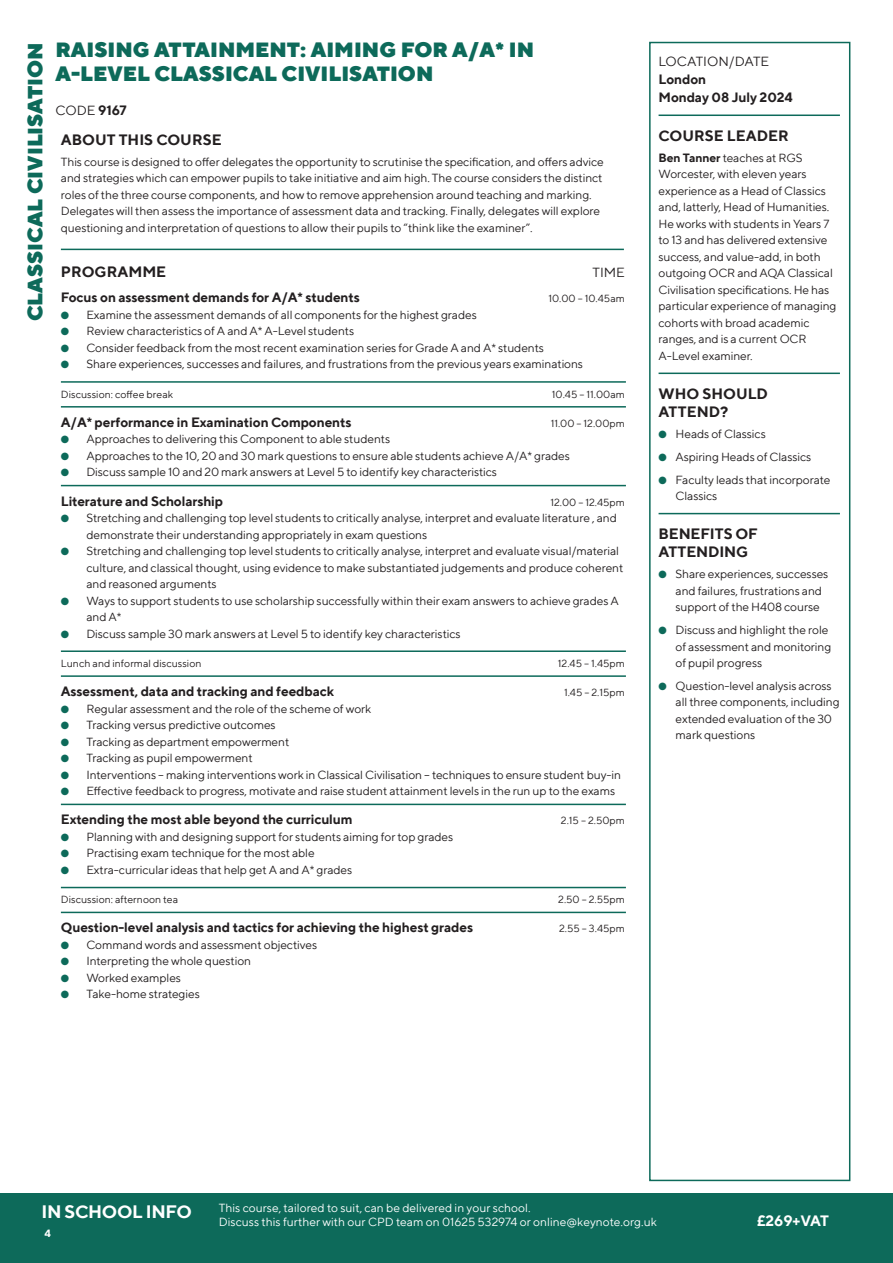
<style>
.page{position:relative;width:893px;height:1263px;background:#fff}
.page>*{position:absolute;margin:0;border:0;box-sizing:border-box;transform-origin:0 0}
.t1{font:900 21px/24px "TT Norms";color:#0d6a5a}
.t2{font:700 18px "TT Norms";letter-spacing:-.02em;color:#fff}
.t3{font:700 15px/18px "TT Norms";color:#231f20}
.t4{font:700 15px "TT Norms";letter-spacing:-.03em;color:#fff}
.t5{font:700 13.5px/18px "TT Norms";letter-spacing:-.01em;color:#231f20}
.t6{font:13.5px "TT Norms";color:#231f20}
.t7{font:12px/16.5px "TT Norms";letter-spacing:-.01em;color:#231f20}
.t8{font:12px "TT Norms";color:#fff}
.Break{font:10.5px "TT Norms";color:#231f20}
.t9{font:700 10.5px "TT Norms";color:#fff}
.s1{font-weight:700}
.s2{color:#0d6a5a}
.s3{font-weight:400}
</style>
<div class="page">
<div style="left:0;top:1193px;width:893px;height:70px;background:#0d6a5a"></div>
<hr style="left:61px;top:381px;width:565px;height:2px;background:#0d6a5a">
<hr style="left:61px;top:406px;width:565px;height:2px;background:#0d6a5a">
<hr style="left:61px;top:485px;width:565px;height:1px;background:#0d6a5a">
<hr style="left:61px;top:650px;width:565px;height:2px;background:#0d6a5a">
<hr style="left:61px;top:675px;width:565px;height:2px;background:#0d6a5a">
<hr style="left:61px;top:804px;width:565px;height:1px;background:#0d6a5a">
<hr style="left:61px;top:887px;width:565px;height:1px;background:#0d6a5a">
<hr style="left:61px;top:912px;width:565px;height:1px;background:#0d6a5a">
<hr style="left:61px;top:249px;width:563px;height:1px;background:#0d6a5a">
<div style="left:649px;top:42px;width:201px;height:1139px;background:#fff;border:2px solid #0d6a5a"></div>
<hr style="left:659px;top:115px;width:181px;height:1px;background:#0d6a5a">
<hr style="left:659px;top:373px;width:181px;height:1px;background:#0d6a5a">
<hr style="left:659px;top:513px;width:181px;height:1px;background:#0d6a5a">
<p class="t1" style="left:23px;top:321px;width:280px;rotate:-90deg">CLASSICAL CIVILISATION</p>
<p class="t1" style="left:56px;top:38px;width:480px">RAISING ATTAINMENT: AIMING FOR A/A* IN<br>A-LEVEL CLASSICAL CIVILISATION</p>
<p class="t6" style="left:56px;top:102px;width:73px">CODE <span class="s1">9167</span></p>
<p class="t3" style="left:61px;top:130px;width:162px">ABOUT THIS COURSE</p>
<p class="t7" style="left:61px;top:153px;width:544px">This course is designed to offer delegates the opportunity to scrutinise the specification, and offers advice and strategies which can empower pupils to take initiative and aim high. The course considers the distinct roles of the three course components, and how to remove apprehension around teaching and marking.<br>Delegates will then assess the importance of assessment data and tracking. Finally, delegates will explore questioning and interpretation of questions to allow their pupils to “think like the examiner”.</p>
<p class="t3" style="left:61px;top:263px;width:107px">PROGRAMME</p>
<p class="t6" style="left:593px;top:264px;width:34px">TIME</p>
<p class="t5" style="left:61px;top:288px;width:301px">Focus on assessment demands for A/A* students</p>
<p class="Break" style="left:548px;top:292px;width:78px">10.00 – 10.45am</p>
<p class="t7" style="left:61px;top:306px;width:417px"><span class="s2">●</span> Examine the assessment demands of all components for the highest grades</p>
<p class="t7" style="left:61px;top:323px;width:295px"><span class="s2">●</span> Review characteristics of A and A* A-Level students</p>
<p class="t7" style="left:61px;top:339px;width:485px"><span class="s2">●</span> Consider feedback from the most recent examination series for Grade A and A* students</p>
<p class="t7" style="left:61px;top:356px;width:524px"><span class="s2">●</span> Share experiences, successes and failures, and frustrations from the previous years examinations</p>
<p class="Break" style="left:61px;top:387px;width:114px">Discussion: coffee break</p>
<p class="Break" style="left:552px;top:387px;width:75px">10.45 – 11.00am</p>
<p class="t5" style="left:61px;top:413px;width:292px">A/A* performance in Examination Components</p>
<p class="Break" style="left:551px;top:417px;width:76px">11.00 – 12.00pm</p>
<p class="t7" style="left:61px;top:431px;width:331px"><span class="s2">●</span> Approaches to delivering this Component to able students</p>
<p class="t7" style="left:61px;top:447px;width:511px"><span class="s2">●</span> Approaches to the 10, 20 and 30 mark questions to ensure able students achieve A/A* grades</p>
<p class="t7" style="left:61px;top:464px;width:438px"><span class="s2">●</span> Discuss sample 10 and 20 mark answers at Level 5 to identify key characteristics</p>
<p class="t5" style="left:61px;top:491px;width:164px">Literature and Scholarship</p>
<p class="Break" style="left:550px;top:495px;width:76px">12.00 – 12.45pm</p>
<p class="t7" style="left:86px;top:509px;width:532px;text-indent:-26px"><span class="s2">●</span> Stretching and challenging top level students to critically analyse, interpret and evaluate literature , and demonstrate their understanding appropriately in exam questions</p>
<p class="t7" style="left:86px;top:542px;width:538px;text-indent:-26px"><span class="s2">●</span> Stretching and challenging top level students to critically analyse, interpret and evaluate visual/material culture, and classical thought, using evidence to make substantiated judgements and produce coherent and reasoned arguments</p>
<p class="t7" style="left:86px;top:592px;width:534px;text-indent:-26px"><span class="s2">●</span> Ways to support students to use scholarship successfully within their exam answers to achieve grades A and A*</p>
<p class="t7" style="left:61px;top:625px;width:401px"><span class="s2">●</span> Discuss sample 30 mark answers at Level 5 to identify key characteristics</p>
<p class="Break" style="left:61px;top:657px;width:142px">Lunch and informal discussion</p>
<p class="Break" style="left:558px;top:657px;width:69px">12.45 – 1.45pm</p>
<p class="t5" style="left:61px;top:682px;width:275px">Assessment, data and tracking and feedback</p>
<p class="Break" style="left:564px;top:686px;width:62px">1.45 – 2.15pm</p>
<p class="t7" style="left:61px;top:700px;width:312px"><span class="s2">●</span> Regular assessment and the role of the scheme of work</p>
<p class="t7" style="left:61px;top:716px;width:216px"><span class="s2">●</span> Tracking versus predictive outcomes</p>
<p class="t7" style="left:61px;top:733px;width:230px"><span class="s2">●</span> Tracking as department empowerment</p>
<p class="t7" style="left:61px;top:749px;width:193px"><span class="s2">●</span> Tracking as pupil empowerment</p>
<p class="t7" style="left:61px;top:766px;width:562px"><span class="s2">●</span> Interventions – making interventions work in Classical Civilisation – techniques to ensure student buy-in</p>
<p class="t7" style="left:61px;top:782px;width:556px"><span class="s2">●</span> Effective feedback to progress, motivate and raise student attainment levels in the run up to the exams</p>
<p class="t5" style="left:61px;top:810px;width:293px">Extending the most able beyond the curriculum</p>
<p class="Break" style="left:561px;top:814px;width:65px">2.15 – 2.50pm</p>
<p class="t7" style="left:61px;top:828px;width:394px"><span class="s2">●</span> Planning with and designing support for students aiming for top grades</p>
<p class="t7" style="left:61px;top:845px;width:255px"><span class="s2">●</span> Practising exam technique for the most able</p>
<p class="t7" style="left:61px;top:861px;width:293px"><span class="s2">●</span> Extra-curricular ideas that help get A and A* grades</p>
<p class="Break" style="left:61px;top:893px;width:119px">Discussion: afternoon tea</p>
<p class="Break" style="left:558px;top:893px;width:68px">2.50 – 2.55pm</p>
<p class="t5" style="left:61px;top:918px;width:414px">Question-level analysis and tactics for achieving the highest grades</p>
<p class="Break" style="left:559px;top:922px;width:67px">2.55 – 3.45pm</p>
<p class="t7" style="left:61px;top:936px;width:258px"><span class="s2">●</span> Command words and assessment objectives</p>
<p class="t7" style="left:61px;top:953px;width:192px"><span class="s2">●</span> Interpreting the whole question</p>
<p class="t7" style="left:61px;top:969px;width:122px"><span class="s2">●</span> Worked examples</p>
<p class="t7" style="left:61px;top:986px;width:140px"><span class="s2">●</span> Take-home strategies</p>
<p class="t5" style="left:659px;top:52px;width:136px"><span class="s3">LOCATION/DATE<br></span>London<br>Monday 08 July 2024</p>
<p class="t3" style="left:659px;top:126px;width:132px">COURSE LEADER</p>
<p class="t7" style="left:659px;top:149px;width:179px"><span class="s1">Ben Tanner</span> teaches at RGS<br>Worcester, with eleven years experience as a Head of Classics and, latterly, Head of Humanities.<br>He works with students in Years 7 to 13 and has delivered extensive success, and value-add, in both outgoing OCR and AQA Classical<br>Civilisation specifications. He has particular experience of managing cohorts with broad academic ranges, and is a current OCR<br>A-Level examiner.</p>
<p class="t3" style="left:659px;top:384px;width:111px">WHO SHOULD<br>ATTEND?</p>
<p class="t7" style="left:659px;top:425px;width:109px"><span class="s2">●</span> Heads of Classics</p>
<p class="t7" style="left:659px;top:448px;width:154px"><span class="s2">●</span> Aspiring Heads of Classics</p>
<p class="t7" style="left:676px;top:471px;width:156px;text-indent:-17px"><span class="s2">●</span> Faculty leads that incorporate<br>Classics</p>
<p class="t3" style="left:659px;top:525px;width:101px">BENEFITS OF<br>ATTENDING</p>
<p class="t7" style="left:676px;top:565px;width:154px;text-indent:-17px"><span class="s2">●</span> Share experiences, successes and failures, frustrations and support of the H408 course</p>
<p class="t7" style="left:676px;top:621px;width:157px;text-indent:-17px"><span class="s2">●</span> Discuss and highlight the role of assessment and monitoring of pupil progress</p>
<p class="t7" style="left:676px;top:677px;width:166px;text-indent:-17px"><span class="s2">●</span> Question-level analysis across all three components, including extended evaluation of the 30 mark questions</p>
<p class="t2" style="left:42px;top:1200px;width:152px">IN SCHOOL INFO</p>
<p class="t9" style="left:45px;top:1226px;width:8px">4</p>
<p class="t8" style="left:219px;top:1201px;width:313px">This course, tailored to suit, can be delivered in your school.</p>
<p class="t8" style="left:219px;top:1214px;width:439px">Discuss this further with our CPD team on 01625 532974 or online@keynote.org.uk</p>
<p class="t4" style="left:757px;top:1211px;width:74px">£269+VAT</p>
</div>
